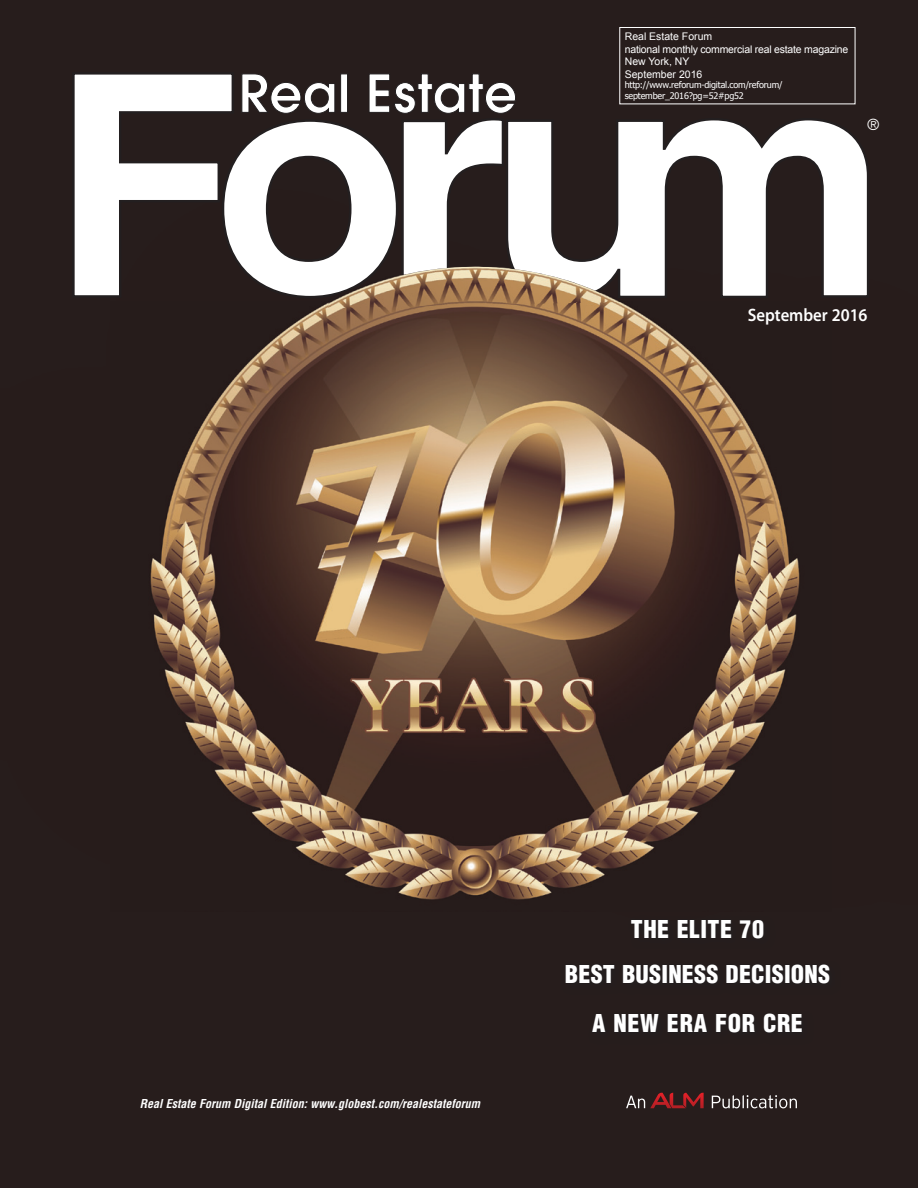
<style>
.page{position:relative;width:918px;height:1188px;background:#271d1c}
.page>*{position:absolute;margin:0;border:0;box-sizing:border-box;transform-origin:0 0}
.t1{font:900 condensed 24px/45px "Helvetica LT Std";letter-spacing:.01em;color:#fff;text-align:center}
.t2{font:600 18px "Myriad Pro";color:#fff;scale:.93 1}
.t3{font:15px "Eurostile LT Std";color:#fff}
.t4{font:italic 700 condensed 12px "Helvetica LT Std";color:#fff}
.t5{font:10.5px/12.6px "Arial";letter-spacing:-.02em;color:#fff}
.t6{font:9px/10.5px "Tahoma";letter-spacing:-.02em;color:#fff}
</style>
<div class="page">
<svg style="left:712px;top:1095px;width:85px;height:13px"></svg>
<svg style="left:626px;top:1093px;width:78px;height:15px"></svg>
<div style="left:561px;top:915px;width:280px;height:130px;background:#231f20"></div>
<svg style="left:613px;top:1045px;width:47px;height:3px"></svg>
<svg style="left:516px;top:117px;width:353px;height:183px"></svg>
<svg style="left:72px;top:72px;width:444px;height:228px"></svg>
<img style="left:110px;top:302px;width:722px;height:610px">
<img style="left:328px;top:266px;width:297px;height:42px">
<div style="left:619px;top:27px;width:237px;height:77px;border:1px solid #fff"></div>
<p class="t5" style="left:625px;top:30px;width:225px">Real Estate Forum<br>national monthly commercial real estate magazine<br>New York, NY<br>September 2016</p>
<p class="t6" style="left:625px;top:79px;width:159px">http://www.reforum-digital.com/reforum/ september_2016?pg=52#pg52</p>
<h3 class="t3" style="left:868px;top:116px;width:13px">®</h3>
<h2 class="t2" style="left:748px;top:303px;width:130px">September 2016</h2>
<p class="t4" style="left:140px;top:1097px;width:342px">Real Estate Forum Digital Edition: www.globest.com/realestateforum</p>
<h1 class="t1" style="left:565px;top:906px;width:267px">THE ELITE 70<br>BEST BUSINESS DECISIONS</h1>
<h1 class="t1" style="left:592px;top:1001px;width:185px">A NEW ERA FOR CRE</h1>
</div>
